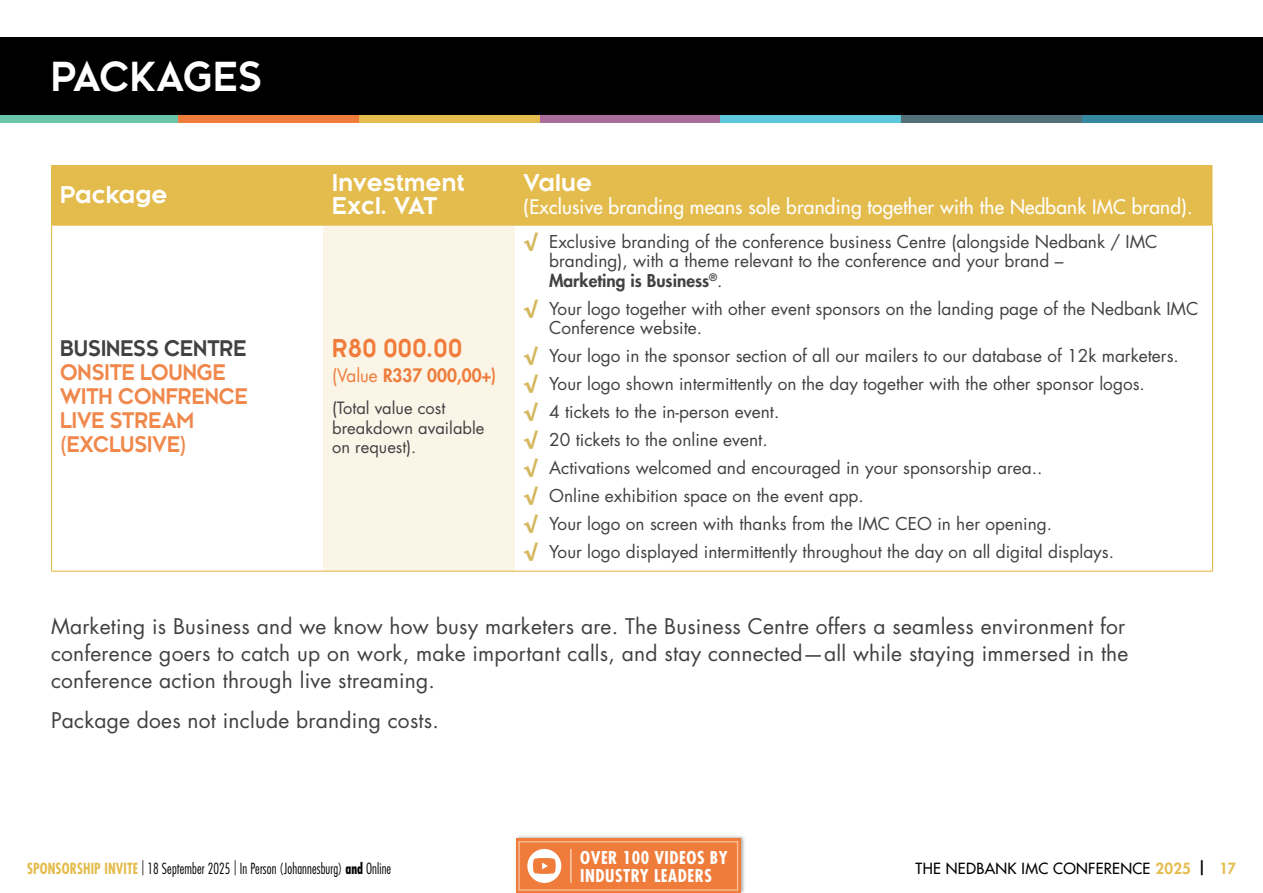
<style>
.page{position:relative;width:1263px;height:893px;background:#fff}
.page>*{position:absolute;margin:0;border:0;box-sizing:border-box;transform-origin:0 0}
.t1{font:700 39px "Kessel 105 W00";letter-spacing:.02em;color:#fff;scale:.95 1}
.t2{font:700 24px "Kessel 105 W00";letter-spacing:.02em;color:#ef7c3a;scale:.92 1}
.t3{font:700 22.5px/22.5px "Kessel 105 W00";letter-spacing:.01em;color:#fff}
.t4{font:21px/27px "Futura Std";letter-spacing:.01em;color:#414042}
.t5{font:700 21px/24px "Kessel 105 W00";color:#f0884b;scale:.95 1}
.t6{font:700 21px "Kessel 105 W00";color:#414042;scale:.95 1}
.t7{font:500 19.5px "Futura Std";letter-spacing:.01em;color:#fff}
.t8{font:800 18px "Futura Std";color:#ef7c3a;scale:.95 1}
.t9{font:17.25px/28px "Futura Std";color:#414042}
.t10{font:700 condensed 17.25px/18.3px "Futura Std";letter-spacing:.03em;color:#fff}
.t11{font:16.5px/19.5px "Futura Std";color:#414042}
.t12{font:300 condensed 15px "Futura Std";letter-spacing:.01em;color:#000;scale:.9 1}
.t13{font:500 15px "Futura Std";letter-spacing:.02em;color:#000}
.s1{font-weight:400}
.s2{font-weight:800;color:#d5b85e}
.s3{font-weight:800}
.s4{font-weight:700;color:#e4bc4d}
.s5{font-weight:700}
.s6{font-weight:800;color:#e4bc4d}
</style>
<div class="page">
<div style="left:0;top:37px;width:1263px;height:78px;background:#000"></div>
<div style="left:0;top:115px;width:181px;height:8px;background:#6ac5ab"></div>
<div style="left:178px;top:115px;width:181px;height:8px;background:#ef7c3a"></div>
<div style="left:359px;top:115px;width:181px;height:8px;background:#e4bc4d"></div>
<div style="left:540px;top:115px;width:180px;height:8px;background:#aa6c9b"></div>
<div style="left:720px;top:115px;width:181px;height:8px;background:#5dc8dc"></div>
<div style="left:901px;top:115px;width:181px;height:8px;background:#53707b"></div>
<div style="left:1082px;top:115px;width:180px;height:8px;background:#3688a2"></div>
<div style="left:515px;top:834px;width:231px;height:59px;background:#000;opacity:.35"></div>
<div style="left:516px;top:839px;width:224px;height:54px;background:#ef7c3a"></div>
<div style="left:518px;top:841px;width:220px;height:50px;border:2px solid #f7b991"></div>
<hr style="left:570px;top:849px;width:2px;height:34px;background:#fff">
<div style="left:527px;top:849px;width:34px;height:34px;background:#fff;border-radius:50%"></div>
<svg style="left:533px;top:858px;width:23px;height:16px"></svg>
<div style="left:52px;top:166px;width:1160px;height:59px;background:#e4bc4d"></div>
<div style="left:324px;top:225px;width:191px;height:346px;background:#fbf5e8"></div>
<hr style="left:51px;top:226px;width:1px;height:345px;background:#e4bc4d">
<hr style="left:1212px;top:226px;width:1px;height:345px;background:#e4bc4d">
<hr style="left:51px;top:571px;width:273px;height:1px;background:#e4bc4d">
<hr style="left:324px;top:571px;width:191px;height:1px;background:#e4bc4d">
<hr style="left:515px;top:571px;width:698px;height:1px;background:#e4bc4d">
<hr style="left:51px;top:165px;width:273px;height:1px;background:#e4bc4d">
<hr style="left:51px;top:166px;width:1px;height:59px;background:#e4bc4d">
<hr style="left:324px;top:165px;width:191px;height:1px;background:#e4bc4d">
<hr style="left:515px;top:165px;width:697px;height:1px;background:#e4bc4d">
<hr style="left:51px;top:225px;width:273px;height:1px;background:#e4bc4d">
<hr style="left:324px;top:225px;width:191px;height:1px;background:#e4bc4d">
<hr style="left:515px;top:225px;width:698px;height:1px;background:#e4bc4d">
<h1 class="t1" style="left:51px;top:53px;width:223px">PACKAGES</h1>
<h3 class="t3" style="left:60px;top:183px;width:109px">Package</h3>
<h3 class="t3" style="left:332px;top:172px;width:134px">Investment<br>Excl. VAT</h3>
<h3 class="t3" style="left:524px;top:172px;width:70px">Value</h3>
<p class="t7" style="left:524px;top:195px;width:670px">(Exclusive branding means sole branding together with the Nedbank IMC brand).</p>
<p class="t6" style="left:60px;top:336px;width:198px">BUSINESS CENTRE</p>
<p class="t5" style="left:60px;top:360px;width:199px">ONSITE LOUNGE<br>WITH CONFRENCE<br>LIVE STREAM (EXCLUSIVE)</p>
<h2 class="t2" style="left:332px;top:334px;width:143px">R80 000.00</h2>
<p class="t8" style="left:332px;top:364px;width:174px"><span class="s1">(Value</span> R337 000,00+)</p>
<p class="t11" style="left:332px;top:399px;width:154px">(Total value cost breakdown available on request).</p>
<p class="t9" style="left:549px;top:232px;width:610px;line-height:19.5px;text-indent:-26px"><span class="s2">√</span> Exclusive branding of the conference business Centre (alongside Nedbank / IMC branding), with a theme relevant to the conference and your brand –<br><span class="s3">Marketing is Business</span><sup>®</sup>.</p>
<p class="t9" style="left:549px;top:299px;width:651px;line-height:19.5px;text-indent:-26px"><span class="s2">√</span> Your logo together with other event sponsors on the landing page of the Nedbank IMC<br>Conference website.</p>
<p class="t9" style="left:524px;top:342px;width:657px"><span class="s2">√</span> Your logo in the sponsor section of all our mailers to our database of 12k marketers. <span class="s2">√</span> Your logo shown intermittently on the day together with the other sponsor logos.<br><span class="s2">√</span> 4 tickets to the in-person event.<br><span class="s2">√</span> 20 tickets to the online event.<br><span class="s2">√</span> Activations welcomed and encouraged in your sponsorship area..<br><span class="s2">√</span> Online exhibition space on the event app.<br><span class="s2">√</span> Your logo on screen with thanks from the IMC CEO in her opening.<br><span class="s2">√</span> Your logo displayed intermittently throughout the day on all digital displays.</p>
<p class="t4" style="left:51px;top:613px;width:1079px">Marketing is Business and we know how busy marketers are. The Business Centre offers a seamless environment for conference goers to catch up on work, make important calls, and stay connected—all while staying immersed in the conference action through live streaming.</p>
<p class="t4" style="left:51px;top:707px;width:389px">Package does not include branding costs.</p>
<p class="t10" style="left:580px;top:848px;width:149px">OVER 100 VIDEOS BY<br>INDUSTRY LEADERS</p>
<p class="t12" style="left:27px;top:859px;width:406px"><span class="s4">SPONSORSHIP INVITE</span> | 18 September 2025 | In Person (Johannesburg) <span class="s5">and</span> Online</p>
<p class="t13" style="left:915px;top:859px;width:322px">THE NEDBANK IMC CONFERENCE <span class="s6">2025</span> <span class="s3">|</span> <span class="s6">17</span></p>
</div>
